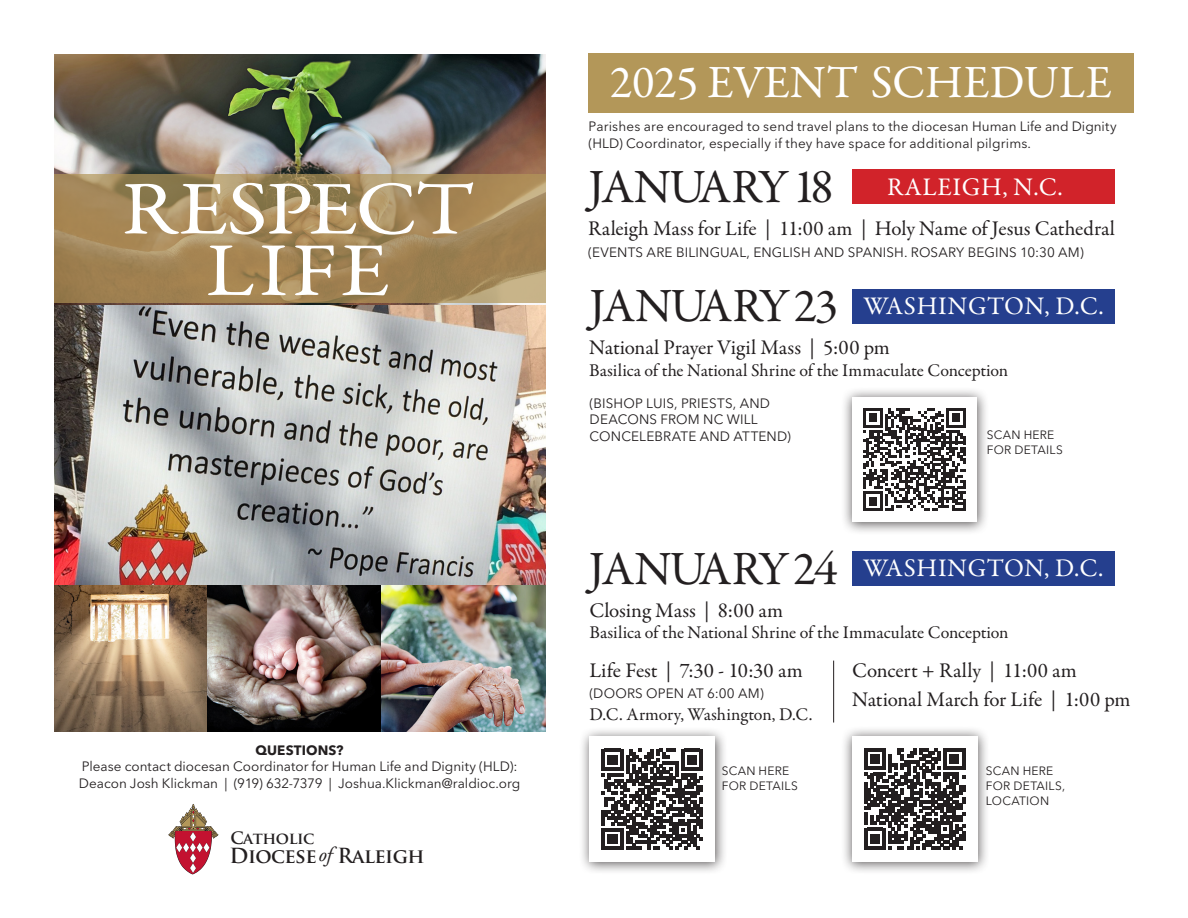
<style>
.page{position:relative;width:1188px;height:918px;background:#fff}
.page>*{position:absolute;margin:0;border:0;box-sizing:border-box;transform-origin:0 0}
.t1{font:76.35px/61.5px "Garamond Premr Pro";letter-spacing:-.015em;color:#fff;text-align:center;scale:1.14 1}
.t2{font:48px "Garamond Premr Pro";letter-spacing:-.05em;color:#231f20}
.t3{font:46.5px "Garamond Premr Pro";letter-spacing:-.005em;color:#fff}
.t4{font:25.5px "Garamond Premr Pro";letter-spacing:.03em;color:#fff}
.t5{font:21px "Garamond Premr Pro";letter-spacing:-.005em;color:#231f20}
.t6{font:700 19.65px "Trajan Pro";letter-spacing:-.03em;color:#231f20}
.t7{font:18px "Garamond Premr Pro";letter-spacing:-.005em;color:#231f20}
.t8{font:700 16.05px "Trajan Pro";letter-spacing:-.03em;color:#231f20}
.t9{font:13.5px/16.5px "Avenir Next LT Pro";letter-spacing:.01em;color:#231f20}
.t10{font:700 13.5px "Avenir Next LT Pro";letter-spacing:.005em;color:#231f20}
.t11{font:12px/15px "Avenir Next LT Pro";letter-spacing:.02em;color:#231f20}
.s1{font-size:16.65px}
.s2{font-size:20.4px}
.s3{font-family:"Adobe Garamond Pro";font-weight:400;font-style:italic;font-size:20.55px}
</style>
<div class="page">
<img style="left:54px;top:54px;width:491px;height:678px">
<svg style="left:54px;top:174px;width:491px;height:129px;background:#a38758"></svg>
<div style="left:589px;top:53px;width:545px;height:59px;background:#b39759"></div>
<div style="left:852px;top:170px;width:263px;height:34px;background:#d1232a"></div>
<div style="left:852px;top:289px;width:263px;height:34px;background:#253f8e"></div>
<svg style="left:168px;top:804px;width:50px;height:70px"></svg>
<div style="left:852px;top:551px;width:263px;height:35px;background:#253f8e"></div>
<div style="left:841px;top:387px;width:148px;height:148px;background:#231f20;opacity:.75"></div>
<div style="left:852px;top:397px;width:125px;height:125px;background:#fff"></div>
<svg style="left:863px;top:408px;width:103px;height:103px"></svg>
<div style="left:579px;top:726px;width:148px;height:149px;background:#231f20;opacity:.75"></div>
<div style="left:590px;top:737px;width:125px;height:125px;background:#fff"></div>
<svg style="left:602px;top:749px;width:101px;height:101px"></svg>
<div style="left:841px;top:726px;width:149px;height:148px;background:#231f20;opacity:.75"></div>
<div style="left:852px;top:736px;width:125px;height:125px;background:#fff"></div>
<svg style="left:864px;top:748px;width:101px;height:101px"></svg>
<hr style="left:833px;top:661px;width:1px;height:62px;background:#231f20">
<p class="t3" style="left:610px;top:54px;width:504px">2025 EVENT SCHEDULE</p>
<p class="t1" style="left:122px;top:180px;width:311px">RESPECT<br>LIFE</p>
<p class="t9" style="left:589px;top:118px;width:529px">Parishes are encouraged to send travel plans to the diocesan Human Life and Dignity (HLD) Coordinator, especially if they have space for additional pilgrims.</p>
<p class="t2" style="left:588px;top:158px;width:247px">JANUARY 18</p>
<p class="t5" style="left:588px;top:216px;width:528px">Raleigh Mass for Life | 11:00 am | Holy Name of Jesus Cathedral</p>
<p class="t9" style="left:588px;top:244px;width:497px">(EVENTS ARE BILINGUAL, ENGLISH AND SPANISH. ROSARY BEGINS 10:30 AM)</p>
<p class="t2" style="left:589px;top:277px;width:250px">JANUARY 23</p>
<p class="t5" style="left:589px;top:335px;width:302px">National Prayer Vigil Mass | 5:00 pm</p>
<p class="t7" style="left:589px;top:359px;width:421px">Basilica of the National Shrine of the Immaculate Conception</p>
<p class="t4" style="left:887px;top:172px;width:177px">RALEIGH, N.C.</p>
<p class="t4" style="left:863px;top:291px;width:242px">WASHINGTON, D.C.</p>
<p class="t9" style="left:590px;top:395px;width:182px">(BISHOP LUIS, PRIESTS, AND<br>DEACONS FROM NC WILL</p>
<p class="t9" style="left:590px;top:428px;width:203px">CONCELEBRATE AND ATTEND)</p>
<p class="t11" style="left:987px;top:427px;width:77px">SCAN HERE<br>FOR DETAILS</p>
<p class="t2" style="left:589px;top:540px;width:250px">JANUARY 24</p>
<p class="t5" style="left:590px;top:597px;width:195px">Closing Mass | 8:00 am</p>
<p class="t7" style="left:590px;top:622px;width:421px">Basilica of the National Shrine of the Immaculate Conception</p>
<p class="t5" style="left:589px;top:658px;width:215px">Life Fest | 7:30 - 10:30 am</p>
<p class="t9" style="left:589px;top:685px;width:176px">(DOORS OPEN AT 6:00 AM)</p>
<p class="t7" style="left:589px;top:703px;width:225px">D.C. Armory, Washington, D.C.</p>
<p class="t4" style="left:863px;top:553px;width:242px">WASHINGTON, D.C.</p>
<p class="t5" style="left:852px;top:658px;width:226px">Concert + Rally | 11:00 am</p>
<p class="t5" style="left:852px;top:687px;width:280px">National March for Life | 1:00 pm</p>
<p class="t10" style="left:256px;top:742px;width:90px">QUESTIONS?</p>
<p class="t9" style="left:82px;top:758px;width:437px">Please contact diocesan Coordinator for Human Life and Dignity (HLD):</p>
<p class="t9" style="left:79px;top:775px;width:443px">Deacon Josh Klickman | (919) 632-7379 | Joshua.Klickman@raldioc.org</p>
<p class="t11" style="left:722px;top:763px;width:77px">SCAN HERE<br>FOR DETAILS</p>
<p class="t8" style="left:230px;top:828px;width:86px"><span class="s1">C</span>atholic</p>
<p class="t6" style="left:230px;top:843px;width:197px"><span class="s2">D</span>iocese<span class="s3">of</span> <span class="s2">R</span>aleigh</p>
<p class="t11" style="left:986px;top:763px;width:81px">SCAN HERE<br>FOR DETAILS,</p>
<p class="t11" style="left:986px;top:793px;width:65px">LOCATION</p>
</div>
